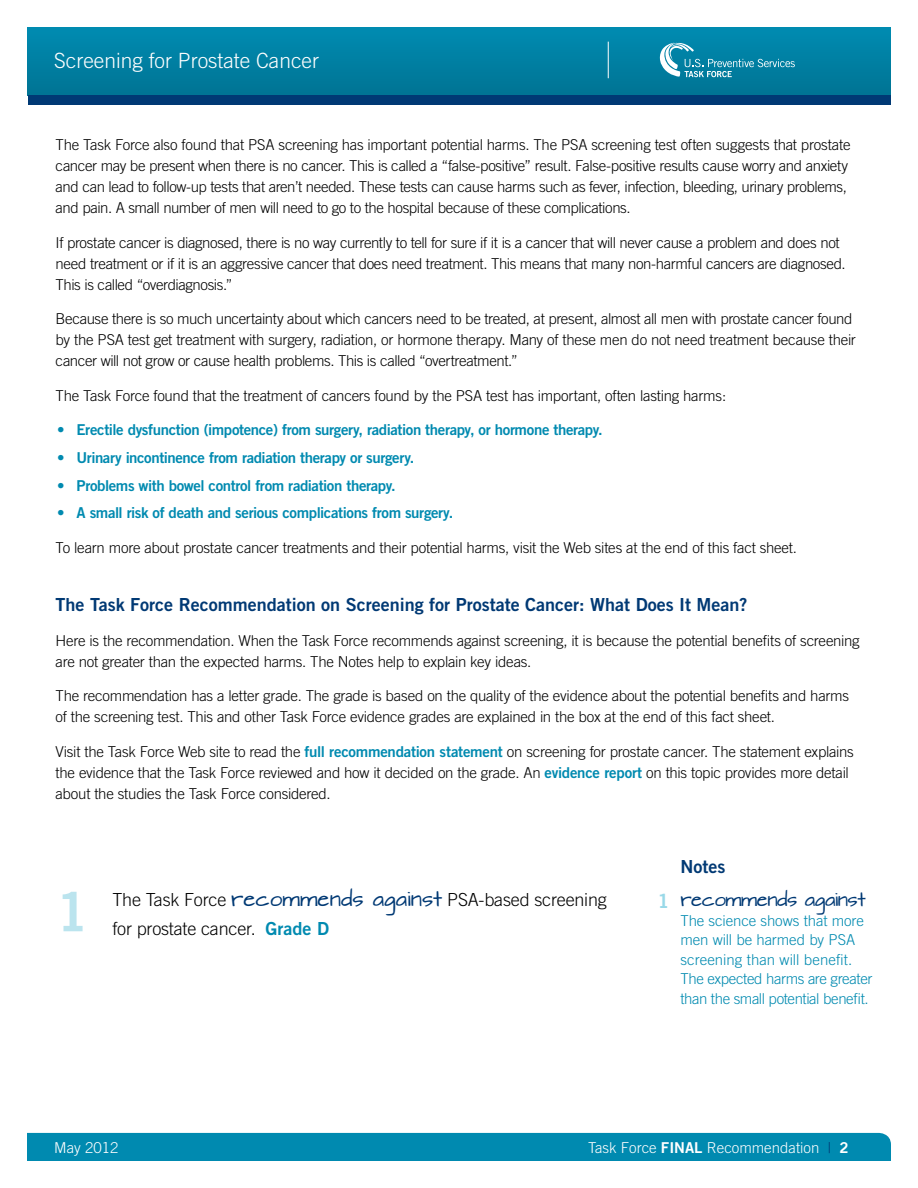
<style>
.page{position:relative;width:918px;height:1188px;background:#fff}
.page>*{position:absolute;margin:0;border:0;box-sizing:border-box;transform-origin:0 0}
.t1{font:54px "Trade Gothic Bold Two";color:#bbe4ee}
.t2{font:300 21px "Trade Gothic";color:#fff}
.t3{font:19.5px "Trade Gothic Bold Two";color:#99d9e8}
.t4{font:18px "Trade Gothic Bold Two";color:#003974}
.t5{font:300 18px "Trade Gothic";letter-spacing:-.01em;color:#000}
.t6{font:16.5px "Architects Daughter";letter-spacing:-.03em;color:#003974}
.t7{font:300 15px/21px "Trade Gothic";letter-spacing:-.02em;color:#000}
.t8{font:15px "Trade Gothic Bold Two";letter-spacing:-.025em;color:#008ab0}
.t9{font:300 15px/19.5px "Trade Gothic";letter-spacing:-.01em;color:#008ab0}
.t10{font:300 15px "Trade Gothic";color:#fff}
.s1{font-family:"Trade Gothic Bold Two";font-weight:400;color:#008ab0}
.s2{font-family:"Architects Daughter";font-weight:400;color:#003974}
.s3{font-family:"Trade Gothic Bold Two";font-weight:400}
.s4{color:#003974}
</style>
<div class="page">
<div style="left:28px;top:27px;width:862px;height:68px;background:linear-gradient(to bottom,#008cb1,#007494)"></div>
<div style="left:28px;top:95px;width:862px;height:10px;background:#003974"></div>
<svg style="left:658px;top:43px;width:137px;height:34px;background:#2894b1"></svg>
<hr style="left:608px;top:42px;width:1px;height:36px;background:#fff">
<div style="left:27px;top:1133px;width:864px;height:28px;background:#008ab0"></div>
<h2 class="t2" style="left:54px;top:48px;width:266px">Screening for Prostate Cancer</h2>
<p class="t7" style="left:56px;top:134px;width:796px">The Task Force also found that PSA screening has important potential harms. The PSA screening test often suggests that prostate cancer may be present when there is no cancer. This is called a “false-positive” result. False-positive results cause worry and anxiety and can lead to follow-up tests that aren’t needed. These tests can cause harms such as fever, infection, bleeding, urinary problems, and pain. A small number of men will need to go to the hospital because of these complications.</p>
<p class="t7" style="left:56px;top:232px;width:792px">If prostate cancer is diagnosed, there is no way currently to tell for sure if it is a cancer that will never cause a problem and does not need treatment or if it is an aggressive cancer that does need treatment. This means that many non-harmful cancers are diagnosed.<br>This is called “overdiagnosis.”</p>
<p class="t7" style="left:56px;top:308px;width:802px">Because there is so much uncertainty about which cancers need to be treated, at present, almost all men with prostate cancer found by the PSA test get treatment with surgery, radiation, or hormone therapy. Many of these men do not need treatment because their cancer will not grow or cause health problems. This is called “overtreatment.”</p>
<p class="t7" style="left:56px;top:385px;width:672px">The Task Force found that the treatment of cancers found by the PSA test has important, often lasting harms:</p>
<p class="t8" style="left:57px;top:420px;width:547px">• Erectile dysfunction (impotence) from surgery, radiation therapy, or hormone therapy.</p>
<p class="t8" style="left:57px;top:448px;width:359px">• Urinary incontinence from radiation therapy or surgery.</p>
<p class="t8" style="left:57px;top:476px;width:340px">• Problems with bowel control from radiation therapy.</p>
<p class="t8" style="left:57px;top:504px;width:398px">• A small risk of death and serious complications from surgery.</p>
<p class="t7" style="left:56px;top:537px;width:743px">To learn more about prostate cancer treatments and their potential harms, visit the Web sites at the end of this fact sheet.</p>
<h1 class="t4" style="left:56px;top:594px;width:694px">The Task Force Recommendation on Screening for Prostate Cancer: What Does It Mean?</h1>
<p class="t7" style="left:56px;top:630px;width:806px">Here is the recommendation. When the Task Force recommends against screening, it is because the potential benefits of screening are not greater than the expected harms. The Notes help to explain key ideas.</p>
<p class="t7" style="left:56px;top:685px;width:795px">The recommendation has a letter grade. The grade is based on the quality of the evidence about the potential benefits and harms of the screening test. This and other Task Force evidence grades are explained in the box at the end of this fact sheet.</p>
<p class="t7" style="left:56px;top:741px;width:800px">Visit the Task Force Web site to read the <span class="s1">full recommendation statement</span> on screening for prostate cancer. The statement explains the evidence that the Task Force reviewed and how it decided on the grade. An <span class="s1">evidence report</span> on this topic provides more detail about the studies the Task Force considered.</p>
<p class="t1" style="left:56px;top:879px;width:34px">1</p>
<p class="t5" style="left:112px;top:889px;width:496px">The Task Force <span class="s2">recommends against</span> PSA-based screening</p>
<h3 class="t3" style="left:658px;top:889px;width:13px">1</h3>
<p class="t5" style="left:112px;top:918px;width:218px">for prostate cancer. <span class="s1">Grade D</span></p>
<p class="t4" style="left:680px;top:856px;width:46px">Notes</p>
<p class="t6" style="left:680px;top:891px;width:187px">recommends against</p>
<p class="t9" style="left:680px;top:911px;width:193px">The science shows that more men will be harmed by PSA screening than will benefit.<br>The expected harms are greater than the small potential benefit.</p>
<p class="t10" style="left:54px;top:1138px;width:66px">May 2012</p>
<p class="t10" style="left:588px;top:1138px;width:262px">Task Force <span class="s3">FINAL</span> Recommendation <span class="s4">|</span> <span class="s3">2</span></p>
</div>
